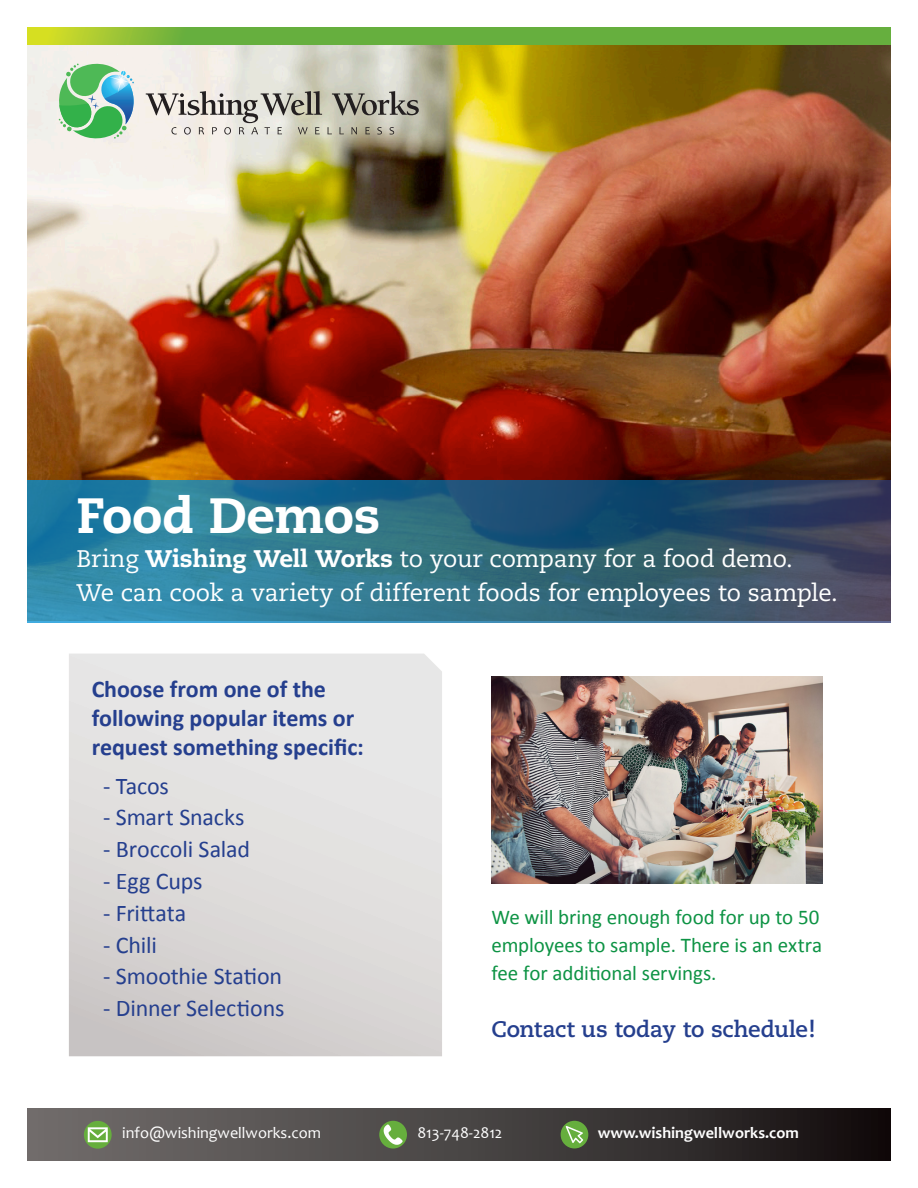
<style>
.page{position:relative;width:918px;height:1188px;background:#fff}
.page>*{position:absolute;margin:0;border:0;box-sizing:border-box;transform-origin:0 0}
.t1{font:800 49.5px "Caecilia";letter-spacing:-.005em;color:#fff}
.t2{font:24px/33.6px "Caecilia";letter-spacing:-.01em;color:#fff}
.t3{font:24px "Calibri";letter-spacing:-.005em;color:#253f8e}
.t4{font:700 24px/28.8px "Calibri";color:#253f8e}
.t5{font:700 22.5px "Caecilia";letter-spacing:-.01em;color:#253f8e}
.t6{font:21px/28.2px "Calibri";letter-spacing:-.005em;color:#0d9344}
.t7{font:16.2px "Candara";color:#fff}
.t8{font:700 16.2px "Candara";color:#fff}
.s1{font-weight:800}
</style>
<div class="page">
<img style="left:27px;top:44px;width:864px;height:436px">
<svg style="left:27px;top:480px;width:864px;height:142px;background:#2e6882"></svg>
<svg style="left:27px;top:27px;width:864px;height:17px;background:#71b33b"></svg>
<img style="left:491px;top:676px;width:332px;height:207px">
<div style="left:27px;top:1108px;width:864px;height:53px;background:linear-gradient(to right,#757270,#171212)"></div>
<svg style="left:69px;top:654px;width:373px;height:402px;background:#dedcdb"></svg>
<svg style="left:146px;top:91px;width:273px;height:44px;background:#bbb8ae"></svg>
<svg style="left:59px;top:64px;width:77px;height:75px;background:#7ec59b"></svg>
<svg style="left:84px;top:1121px;width:28px;height:28px"></svg>
<svg style="left:88px;top:1127px;width:20px;height:15px"></svg>
<div style="left:379px;top:1121px;width:28px;height:28px;background:#66ae3d;border-radius:50%"></div>
<svg style="left:384px;top:1124px;width:19px;height:21px"></svg>
<div style="left:561px;top:1121px;width:27px;height:27px;background:#66ae3d;border-radius:50%"></div>
<svg style="left:566px;top:1126px;width:17px;height:17px"></svg>
<p class="t1" style="left:76px;top:485px;width:305px">Food Demos</p>
<p class="t2" style="left:76px;top:542px;width:763px">Bring <span class="s1">Wishing Well Works</span> to your company for a food demo.<br>We can cook a variety of different foods for employees to sample.</p>
<p class="t4" style="left:92px;top:675px;width:274px">Choose from one of the following popular items or request something specific:</p>
<p class="t3" style="left:103px;top:771px;width:67px">- Tacos</p>
<p class="t3" style="left:103px;top:802px;width:143px">- Smart Snacks</p>
<p class="t3" style="left:103px;top:834px;width:149px">- Broccoli Salad</p>
<p class="t3" style="left:103px;top:866px;width:101px">- Egg Cups</p>
<p class="t3" style="left:103px;top:898px;width:85px">- Frittata</p>
<p class="t3" style="left:103px;top:930px;width:55px">- Chili</p>
<p class="t3" style="left:103px;top:961px;width:181px">- Smoothie Station</p>
<p class="t3" style="left:103px;top:993px;width:183px">- Dinner Selections</p>
<p class="t6" style="left:491px;top:903px;width:332px">We will bring enough food for up to 50 employees to sample. There is an extra fee for additional servings.</p>
<p class="t5" style="left:491px;top:1016px;width:326px">Contact us today to schedule!</p>
<p class="t7" style="left:122px;top:1123px;width:200px">info@wishingwellworks.com</p>
<p class="t7" style="left:417px;top:1123px;width:86px">813-748-2812</p>
<p class="t8" style="left:598px;top:1123px;width:203px">www.wishingwellworks.com</p>
</div>
